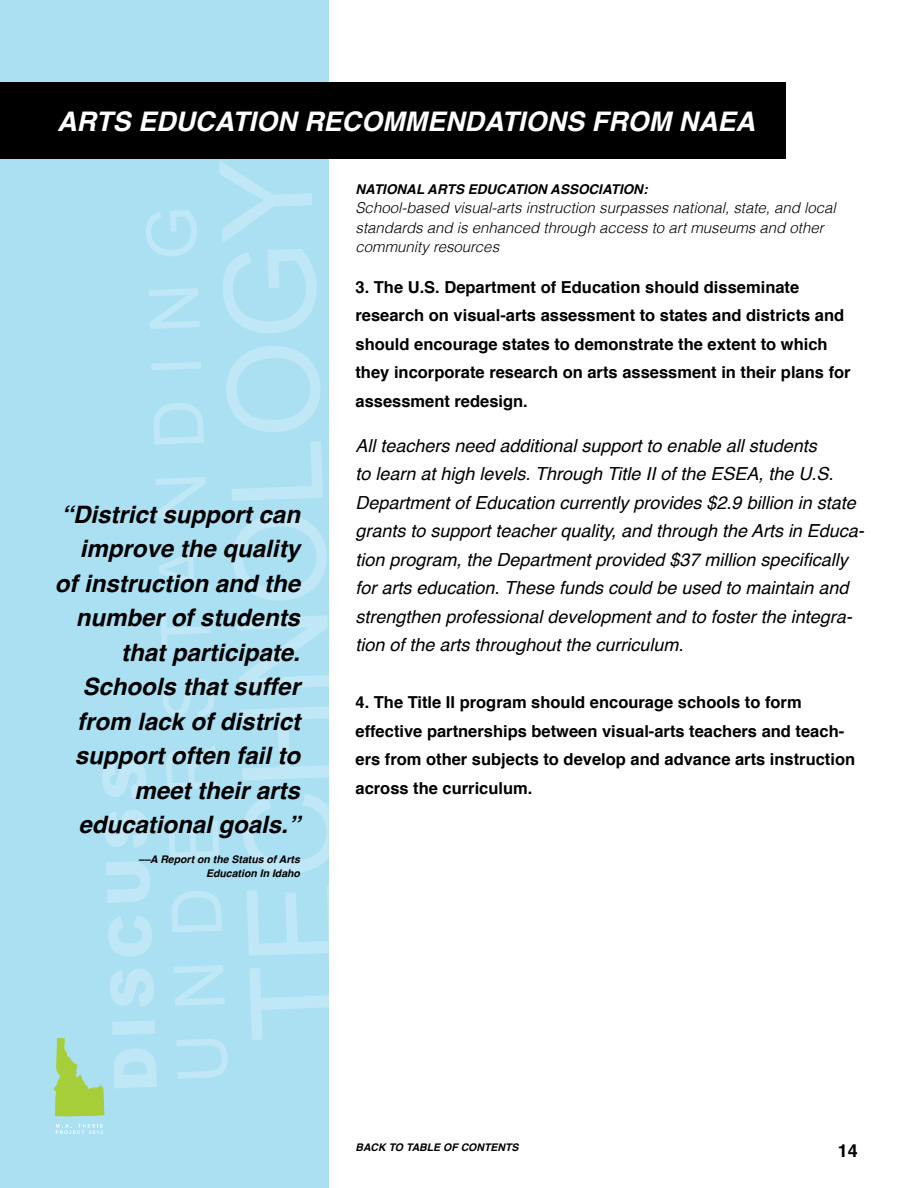
<style>
.page{position:relative;width:918px;height:1188px;background:#fff}
.page>*{position:absolute;margin:0;border:0;box-sizing:border-box;transform-origin:0 0}
.t1{font:italic 700 27px "Helvetica";color:#fff}
.t2{font:italic 700 24px/34.5px "Helvetica";color:#000;text-align:right}
.t3{font:italic 18px/28.5px "Helvetica";color:#000}
.t4{font:700 18px "Helvetica";color:#000}
.t5{font:700 16.5px/28.5px "Helvetica";color:#000}
.t6{font:italic 300 15px/19.5px "Helvetica";color:#000}
.t7{font:italic 700 13.5px "Helvetica";color:#000}
.t8{font:italic 700 10.5px/13.5px "Helvetica";color:#000;text-align:right}
</style>
<div class="page">
<div style="left:0;top:0;width:328px;height:1188px;background:#abe0f3"></div>
<svg style="left:176px;top:1039px;width:52px;height:40px"></svg>
<svg style="left:174px;top:965px;width:51px;height:41px"></svg>
<svg style="left:172px;top:891px;width:50px;height:41px"></svg>
<svg style="left:168px;top:821px;width:51px;height:38px"></svg>
<svg style="left:166px;top:745px;width:51px;height:45px"></svg>
<svg style="left:163px;top:679px;width:51px;height:39px"></svg>
<svg style="left:161px;top:612px;width:50px;height:39px"></svg>
<svg style="left:159px;top:545px;width:50px;height:45px"></svg>
<svg style="left:156px;top:477px;width:51px;height:41px"></svg>
<svg style="left:154px;top:403px;width:50px;height:41px"></svg>
<svg style="left:151px;top:362px;width:50px;height:8px"></svg>
<svg style="left:149px;top:288px;width:51px;height:41px"></svg>
<svg style="left:146px;top:210px;width:51px;height:46px"></svg>
<svg style="left:249px;top:968px;width:80px;height:72px"></svg>
<svg style="left:246px;top:885px;width:83px;height:71px"></svg>
<svg style="left:243px;top:793px;width:86px;height:81px"></svg>
<svg style="left:240px;top:706px;width:89px;height:74px"></svg>
<svg style="left:236px;top:615px;width:93px;height:75px"></svg>
<svg style="left:233px;top:514px;width:94px;height:87px"></svg>
<svg style="left:232px;top:441px;width:91px;height:60px"></svg>
<svg style="left:226px;top:346px;width:95px;height:86px"></svg>
<svg style="left:223px;top:249px;width:94px;height:84px"></svg>
<svg style="left:219px;top:161px;width:93px;height:82px"></svg>
<svg style="left:114px;top:1049px;width:43px;height:39px"></svg>
<svg style="left:112px;top:1020px;width:43px;height:15px"></svg>
<svg style="left:110px;top:969px;width:44px;height:38px"></svg>
<svg style="left:108px;top:915px;width:44px;height:42px"></svg>
<svg style="left:106px;top:861px;width:44px;height:42px"></svg>
<svg style="left:104px;top:810px;width:44px;height:38px"></svg>
<svg style="left:102px;top:760px;width:44px;height:38px"></svg>
<svg style="left:54px;top:1038px;width:50px;height:78px"></svg>
<svg style="left:56px;top:1124px;width:47px;height:10px"></svg>
<div style="left:0;top:82px;width:786px;height:77px;background:#000"></div>
<h1 class="t1" style="left:57px;top:100px;width:700px">ARTS EDUCATION RECOMMENDATIONS FROM NAEA</h1>
<h2 class="t2" style="left:55px;top:497px;width:247px">“District support can improve the quality of instruction and the number of students that participate.<br>Schools that suffer from lack of district support often fail to meet their arts educational goals.”</h2>
<p class="t8" style="left:139px;top:853px;width:163px">––A Report on the Status of Arts<br>Education In Idaho</p>
<p class="t7" style="left:356px;top:178px;width:20px">National</p>
<p class="t7" style="left:427px;top:178px;width:20px">Arts</p>
<p class="t7" style="left:468px;top:178px;width:38px">Education</p>
<p class="t7" style="left:550px;top:178px;width:20px">Association</p>
<p class="t7" style="left:643px;top:178px;width:6px">:</p>
<p class="t6" style="left:356px;top:198px;width:482px">School-based visual-arts instruction surpasses national, state, and local standards and is enhanced through access to art museums and other community resources</p>
<p class="t5" style="left:356px;top:273px;width:497px">3. The U.S. Department of Education should disseminate research on visual-arts assessment to states and districts and should encourage states to demonstrate the extent to which they incorporate research on arts assessment in their plans for assessment redesign.</p>
<p class="t3" style="left:356px;top:432px;width:510px">All teachers need additional support to enable all students<br>to learn at high levels. Through Title II of the ESEA, the U.S.<br>Department of Education currently provides $2.9 billion in state grants to support teacher quality, and through the Arts in Educa&shy;tion program, the Department provided $37 million specifically for arts education. These funds could be used to maintain and strengthen professional development and to foster the integra&shy;tion of the arts throughout the curriculum.</p>
<p class="t5" style="left:356px;top:689px;width:501px">4. The Title II program should encourage schools to form effective partnerships between visual-arts teachers and teach&shy;ers from other subjects to develop and advance arts instruction across the curriculum.</p>
<p class="t8" style="left:356px;top:1141px;width:9px">back</p>
<p class="t8" style="left:389px;top:1141px;width:26px">to table</p>
<p class="t8" style="left:443px;top:1141px;width:26px">of contents</p>
<p class="t4" style="left:838px;top:1136px;width:22px">14</p>
</div>
